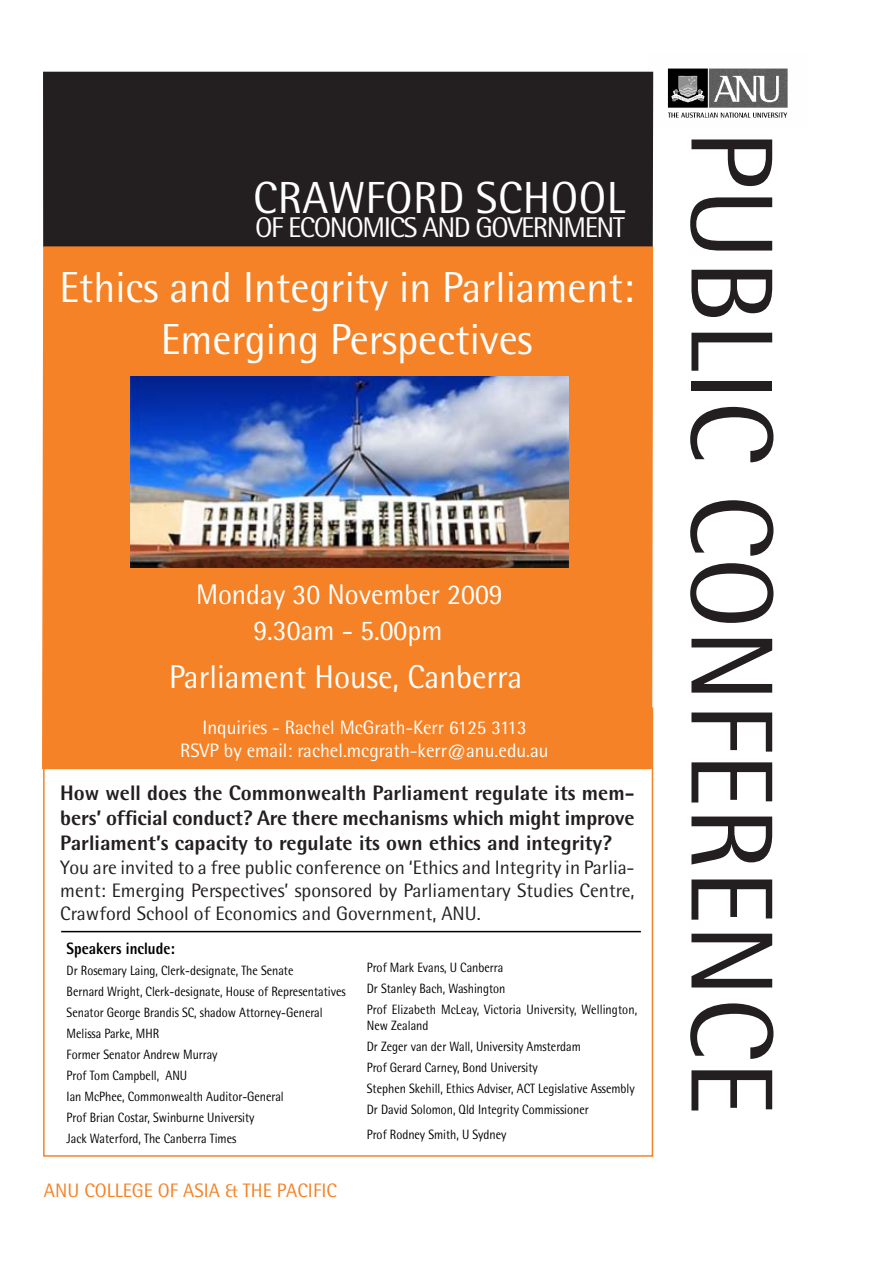
<style>
.page{position:relative;width:893px;height:1263px;background:#fff}
.page>*{position:absolute;margin:0;border:0;box-sizing:border-box;transform-origin:0 0}
.t1{font:117px "Agfa Rotis Semisans";color:#231f20}
.t2{font:45px "Agfa Rotis Semisans";letter-spacing:.01em;color:#fff}
.t3{font:43.5px/52.2px "Agfa Rotis Semisans";color:#fff;text-align:center}
.t4{font:33px "Agfa Rotis Semisans";color:#fff}
.t5{font:28.5px "Agfa Rotis Semisans";color:#fff}
.t6{font:28.5px "Agfa Rotis Semisans";letter-spacing:-.05em;color:#fff}
.t7{font:800 21px/25.2px "Agfa Rotis Semisans";color:#231f20;text-align:justify}
.t8{font:19.5px/23.4px "Agfa Rotis Semisans";color:#231f20;text-align:justify}
.t9{font:19.5px/23.4px "Agfa Rotis Semisans";color:#fff;text-align:center}
.t10{font:19.5px "Agfa Rotis Semisans";color:#f58226}
.t11{font:800 16.5px "Agfa Rotis Semisans";color:#000;scale:.89 1}
.t12{font:13.5px/16.2px "Agfa Rotis Semisans";color:#000;scale:.89 1}
</style>
<div class="page">
<img style="left:649px;top:68px;width:139px;height:60px">
<div style="left:44px;top:72px;width:608px;height:175px;background:#231f20"></div>
<div style="left:42px;top:246px;width:612px;height:524px;background:#f58226"></div>
<hr style="left:61px;top:931px;width:580px;height:1px;background:#000">
<img style="left:131px;top:377px;width:438px;height:190px">
<p class="t2" style="left:253px;top:171px;width:373px">CRAWFORD SCHOOL</p>
<p class="t6" style="left:255px;top:211px;width:371px">OF ECONOMICS AND GOVERNMENT</p>
<p class="t3" style="left:59px;top:261px;width:576px">Ethics and Integrity in Parliament:<br>Emerging Perspectives</p>
<p class="t5" style="left:196px;top:577px;width:308px">Monday 30 November 2009</p>
<p class="t5" style="left:253px;top:613px;width:190px">9.30am - 5.00pm</p>
<p class="t4" style="left:169px;top:657px;width:355px">Parliament House, Canberra</p>
<p class="t9" style="left:180px;top:715px;width:370px">Inquiries - Rachel McGrath-Kerr 6125 3113<br>RSVP by email: rachel.mcgrath-kerr@anu.edu.au</p>
<p class="t7" style="left:60px;top:779px;width:576px">How well does the Commonwealth Parliament regulate its mem&shy;bers’ official conduct? Are there mechanisms which might improve Parliament’s capacity to regulate its own ethics and integrity?</p>
<p class="t8" style="left:60px;top:855px;width:576px">You are invited to a free public conference on ‘Ethics and Integrity in Parlia&shy;ment: Emerging Perspectives’ sponsored by Parliamentary Studies Centre, Crawford School of Economics and Government, ANU.</p>
<p class="t11" style="left:67px;top:938px;width:123px">Speakers include:</p>
<p class="t12" style="left:67px;top:962px;width:256px">Dr Rosemary Laing, Clerk-designate, The Senate</p>
<p class="t12" style="left:67px;top:983px;width:315px">Bernard Wright, Clerk-designate, House of Representatives</p>
<p class="t12" style="left:67px;top:1004px;width:289px">Senator George Brandis SC, shadow Attorney-General</p>
<p class="t12" style="left:67px;top:1025px;width:105px">Melissa Parke, MHR</p>
<p class="t12" style="left:67px;top:1046px;width:171px">Former Senator Andrew Murray</p>
<p class="t12" style="left:67px;top:1067px;width:137px">Prof Tom Campbell, ANU</p>
<p class="t12" style="left:67px;top:1088px;width:245px">Ian McPhee, Commonwealth Auditor-General</p>
<p class="t12" style="left:67px;top:1109px;width:213px">Prof Brian Costar, Swinburne University</p>
<p class="t12" style="left:67px;top:1130px;width:192px">Jack Waterford, The Canberra Times</p>
<p class="t10" style="left:44px;top:1179px;width:294px">ANU COLLEGE OF ASIA &amp; THE PACIFIC</p>
<p class="t12" style="left:367px;top:959px;width:155px">Prof Mark Evans, U Canberra</p>
<p class="t12" style="left:367px;top:980px;width:157px">Dr Stanley Bach, Washington</p>
<p class="t12" style="left:367px;top:1001px;width:305px">Prof Elizabeth McLeay, Victoria University, Wellington,<br>New Zealand</p>
<p class="t12" style="left:367px;top:1038px;width:242px">Dr Zeger van der Wall, University Amsterdam</p>
<p class="t12" style="left:367px;top:1059px;width:194px">Prof Gerard Carney, Bond University</p>
<p class="t12" style="left:367px;top:1080px;width:303px">Stephen Skehill, Ethics Adviser, ACT Legislative Assembly</p>
<p class="t12" style="left:367px;top:1101px;width:251px">Dr David Solomon, Qld Integrity Commissioner</p>
<p class="t12" style="left:367px;top:1126px;width:158px">Prof Rodney Smith, U Sydney</p>
<p class="t1" style="left:800px;top:130px;width:986px;rotate:90deg">PUBLIC CONFERENCE</p>
</div>
